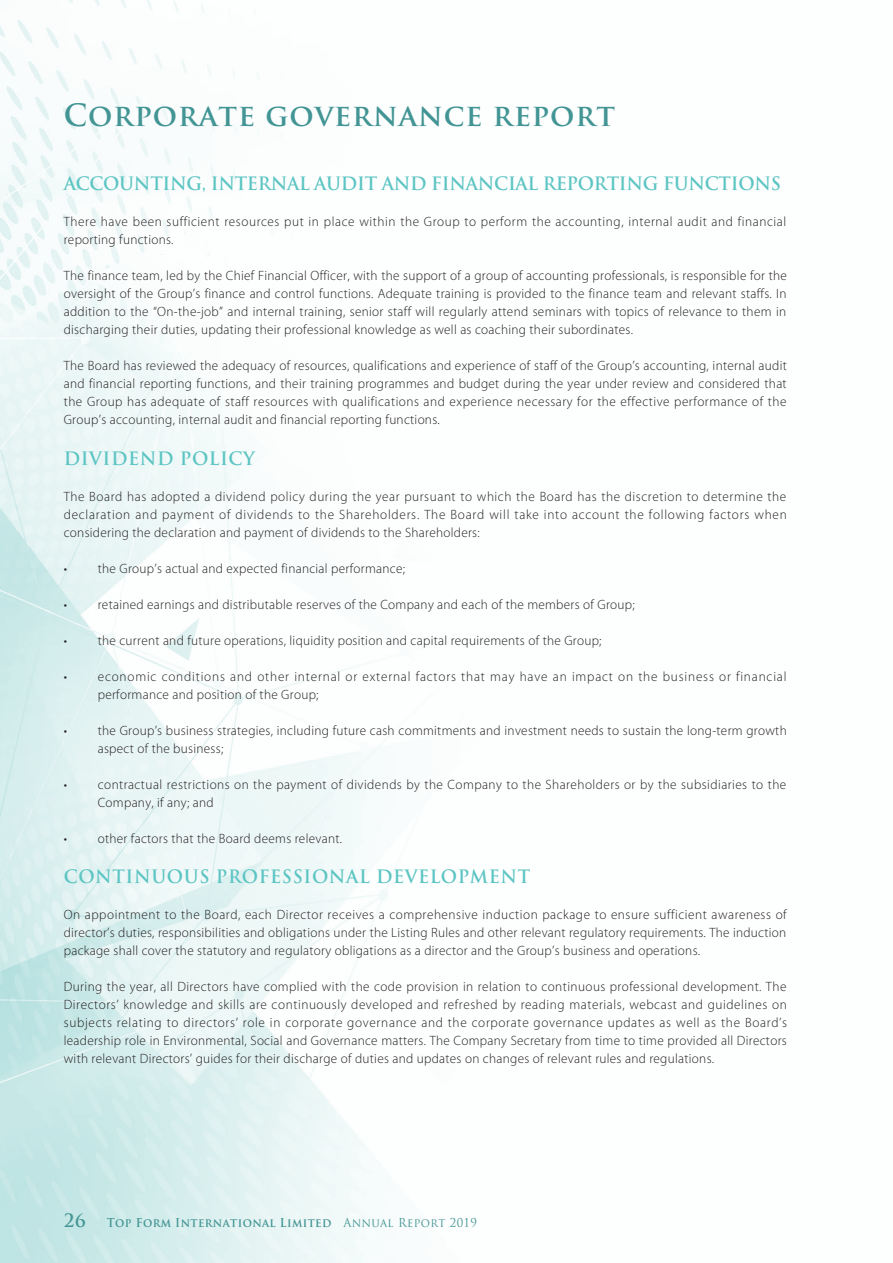
<style>
.page{position:relative;width:893px;height:1263px;background:#fff}
.page>*{position:absolute;margin:0;border:0;box-sizing:border-box;transform-origin:0 0}
.t1{font:700 30px "Trajan Pro";letter-spacing:.03em;color:#429594}
.t2{font:700 18px "Trajan Pro";letter-spacing:-.02em;color:#5cc5c3}
.t3{font:700 18px "Trajan Pro";letter-spacing:.03em;color:#5cc5c3}
.t4{font:300 13.5px/18px "Myriad Pro";letter-spacing:.02em;color:#231f20;text-align:justify}
.t5{font:300 13.5px/18px "Myriad Pro";letter-spacing:.06em;color:#231f20}
.t6{font:300 13.5px/18px "Myriad Pro";letter-spacing:.045em;color:#231f20}
.t7{font:700 12px "Trajan Pro";letter-spacing:.03em;color:#429594;scale:.94 1}
.s1{font-size:18px}
.s2{font-weight:400}
</style>
<div class="page">
<img style="left:0;top:0;width:398px;height:1263px">
<h1 class="t1" style="left:64px;top:97px;width:553px">Corporate governance report</h1>
<h2 class="t2" style="left:64px;top:172px;width:719px">ACCOUNTING, INTERNAL AUDIT AND FINANCIAL REPORTING FUNCTIONS</h2>
<p class="t6" style="left:64px;top:212px;width:724px">There have been sufficient resources put in place within the Group to perform the accounting, internal audit and financial reporting functions.</p>
<p class="t4" style="left:64px;top:266px;width:725px">The finance team, led by the Chief Financial Officer, with the support of a group of accounting professionals, is responsible for the oversight of the Group’s finance and control functions. Adequate training is provided to the finance team and relevant staffs. In addition to the “On-the-job” and internal training, senior staff will regularly attend seminars with topics of relevance to them in discharging their duties, updating their professional knowledge as well as coaching their subordinates.</p>
<p class="t4" style="left:64px;top:356px;width:724px">The Board has reviewed the adequacy of resources, qualifications and experience of staff of the Group’s accounting, internal audit and financial reporting functions, and their training programmes and budget during the year under review and considered that the Group has adequate of staff resources with qualifications and experience necessary for the effective performance of the Group’s accounting, internal audit and financial reporting functions.</p>
<h2 class="t3" style="left:64px;top:447px;width:193px">DIVIDEND POLICY</h2>
<p class="t4" style="left:64px;top:487px;width:724px">The Board has adopted a dividend policy during the year pursuant to which the Board has the discretion to determine the declaration and payment of dividends to the Shareholders. The Board will take into account the following factors when considering the declaration and payment of dividends to the Shareholders:</p>
<p class="t4" style="left:64px;top:559px;width:343px">• the Group’s actual and expected financial performance;</p>
<p class="t4" style="left:64px;top:595px;width:572px">• retained earnings and distributable reserves of the Company and each of the members of Group;</p>
<p class="t4" style="left:64px;top:631px;width:539px">• the current and future operations, liquidity position and capital requirements of the Group;</p>
<p class="t5" style="left:98px;top:667px;width:690px;text-indent:-34px">• economic conditions and other internal or external factors that may have an impact on the business or financial performance and position of the Group;</p>
<p class="t4" style="left:98px;top:721px;width:690px;text-indent:-34px">• the Group’s business strategies, including future cash commitments and investment needs to sustain the long-term growth aspect of the business;</p>
<p class="t4" style="left:98px;top:775px;width:690px;text-indent:-34px">• contractual restrictions on the payment of dividends by the Company to the Shareholders or by the subsidiaries to the<br>Company, if any; and</p>
<p class="t4" style="left:64px;top:829px;width:280px">• other factors that the Board deems relevant.</p>
<h2 class="t3" style="left:64px;top:865px;width:468px">CONTINUOUS PROFESSIONAL DEVELOPMENT</h2>
<p class="t4" style="left:64px;top:905px;width:724px">On appointment to the Board, each Director receives a comprehensive induction package to ensure sufficient awareness of director’s duties, responsibilities and obligations under the Listing Rules and other relevant regulatory requirements. The induction package shall cover the statutory and regulatory obligations as a director and the Group’s business and operations.</p>
<p class="t4" style="left:64px;top:977px;width:725px">During the year, all Directors have complied with the code provision in relation to continuous professional development. The Directors’ knowledge and skills are continuously developed and refreshed by reading materials, webcast and guidelines on subjects relating to directors’ role in corporate governance and the corporate governance updates as well as the Board’s leadership role in Environmental, Social and Governance matters. The Company Secretary from time to time provided all Directors with relevant Directors’ guides for their discharge of duties and updates on changes of relevant rules and regulations.</p>
<p class="t7" style="left:64px;top:1215px;width:441px"><span class="s1">26</span> Top Form International Limited <span class="s2">Annual Report 2019</span></p>
</div>
